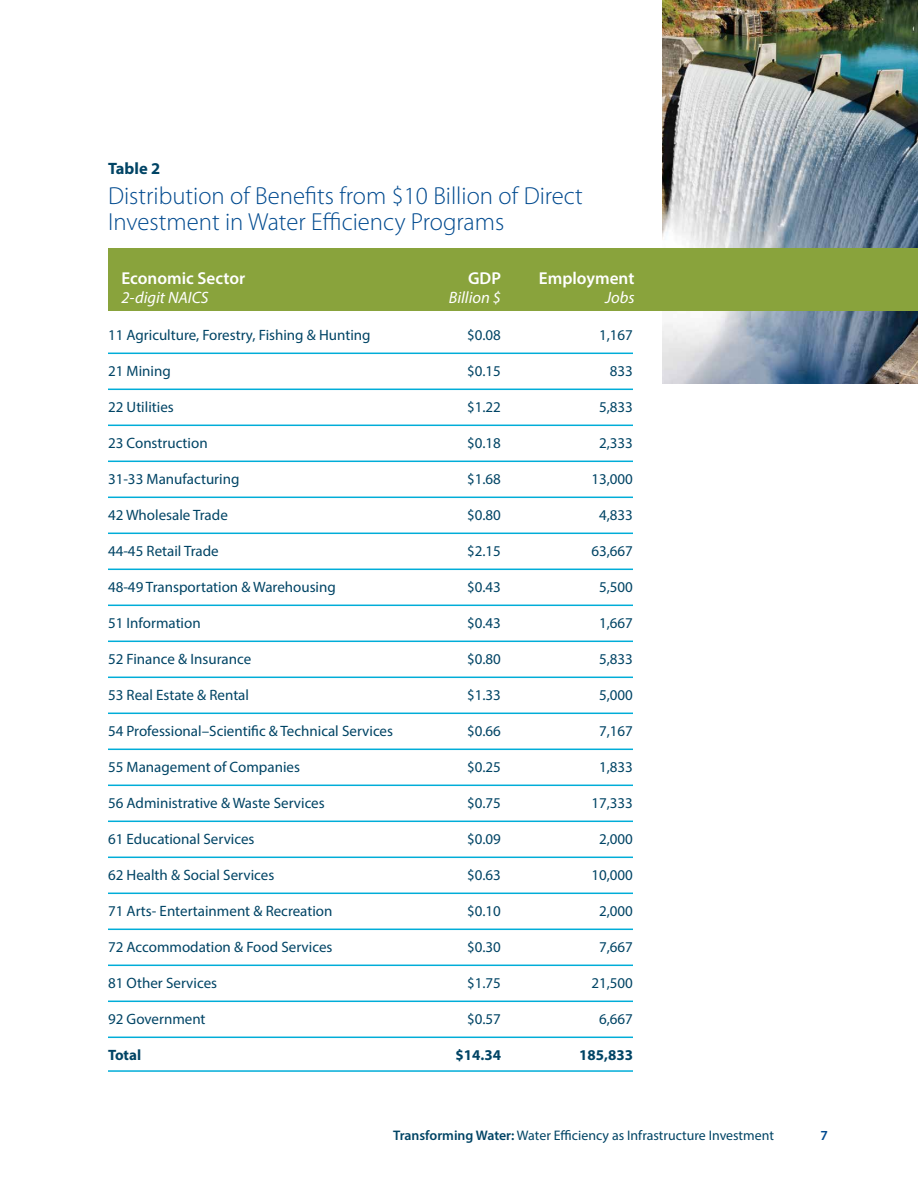
<style>
.page{position:relative;width:918px;height:1188px;background:#fff}
.page>*{position:absolute;margin:0;border:0;box-sizing:border-box;transform-origin:0 0}
.t1{font:300 24.75px/25.5px "Myriad Pro";color:#004a8f}
.t2{font:600 17.25px "Myriad Pro";color:#fff}
.t3{font:italic 16.5px "Myriad Pro";color:#fff}
.t4{font:700 16.5px "Myriad Pro";color:#004465}
.t5{font:15px "Myriad Pro";color:#004465}
.t6{font:700 15px "Myriad Pro";color:#004465}
.t7{font:13.8px "Myriad Pro";color:#004465}
.t8{font:600 13.8px "Myriad Pro";color:#004a8f}
.s1{font-weight:600}
</style>
<div class="page">
<img style="left:662px;top:0;width:256px;height:383px">
<div style="left:108px;top:248px;width:810px;height:63px;background:#89a33c"></div>
<hr style="left:108px;top:353px;width:525px;height:1px;background:#00add8">
<hr style="left:108px;top:389px;width:525px;height:1px;background:#00add8">
<hr style="left:108px;top:425px;width:525px;height:1px;background:#00add8">
<hr style="left:108px;top:461px;width:525px;height:1px;background:#00add8">
<hr style="left:108px;top:497px;width:525px;height:1px;background:#00add8">
<hr style="left:108px;top:533px;width:525px;height:1px;background:#00add8">
<hr style="left:108px;top:569px;width:525px;height:1px;background:#00add8">
<hr style="left:108px;top:605px;width:525px;height:1px;background:#00add8">
<hr style="left:108px;top:641px;width:525px;height:1px;background:#00add8">
<hr style="left:108px;top:677px;width:525px;height:1px;background:#00add8">
<hr style="left:108px;top:713px;width:525px;height:1px;background:#00add8">
<hr style="left:108px;top:749px;width:525px;height:1px;background:#00add8">
<hr style="left:108px;top:785px;width:525px;height:1px;background:#00add8">
<hr style="left:108px;top:821px;width:525px;height:1px;background:#00add8">
<hr style="left:108px;top:857px;width:525px;height:1px;background:#00add8">
<hr style="left:108px;top:893px;width:525px;height:1px;background:#00add8">
<hr style="left:108px;top:929px;width:525px;height:1px;background:#00add8">
<hr style="left:108px;top:965px;width:525px;height:1px;background:#00add8">
<hr style="left:108px;top:1001px;width:525px;height:1px;background:#00add8">
<hr style="left:108px;top:1037px;width:525px;height:1px;background:#00add8">
<hr style="left:108px;top:1070px;width:525px;height:2px;background:#00add8">
<p class="t4" style="left:108px;top:158px;width:54px">Table 2</p>
<h1 class="t1" style="left:108px;top:183px;width:476px">Distribution of Benefits from $10 Billion of Direct<br>Investment in Water Efficiency Programs</h1>
<p class="t2" style="left:122px;top:267px;width:125px">Economic Sector</p>
<p class="t2" style="left:468px;top:267px;width:34px">GDP</p>
<p class="t2" style="left:539px;top:267px;width:97px">Employment</p>
<p class="t3" style="left:122px;top:287px;width:89px">2-digit NAICS</p>
<p class="t3" style="left:449px;top:287px;width:54px">Billion $</p>
<p class="t3" style="left:605px;top:287px;width:31px">Jobs</p>
<p class="t5" style="left:108px;top:326px;width:264px">11 Agriculture, Forestry, Fishing &amp; Hunting</p>
<p class="t5" style="left:467px;top:326px;width:35px">$0.08</p>
<p class="t5" style="left:599px;top:326px;width:35px">1,167</p>
<p class="t5" style="left:108px;top:362px;width:64px">21 Mining</p>
<p class="t5" style="left:467px;top:362px;width:35px">$0.15</p>
<p class="t5" style="left:610px;top:362px;width:25px">833</p>
<p class="t5" style="left:108px;top:398px;width:67px">22 Utilities</p>
<p class="t5" style="left:467px;top:398px;width:35px">$1.22</p>
<p class="t5" style="left:599px;top:398px;width:35px">5,833</p>
<p class="t5" style="left:108px;top:434px;width:101px">23 Construction</p>
<p class="t5" style="left:467px;top:434px;width:35px">$0.18</p>
<p class="t5" style="left:599px;top:434px;width:35px">2,333</p>
<p class="t5" style="left:108px;top:470px;width:133px">31-33 Manufacturing</p>
<p class="t5" style="left:467px;top:470px;width:35px">$1.68</p>
<p class="t5" style="left:591px;top:470px;width:43px">13,000</p>
<p class="t5" style="left:108px;top:506px;width:121px">42 Wholesale Trade</p>
<p class="t5" style="left:467px;top:506px;width:35px">$0.80</p>
<p class="t5" style="left:599px;top:506px;width:35px">4,833</p>
<p class="t5" style="left:108px;top:542px;width:112px">44-45 Retail Trade</p>
<p class="t5" style="left:467px;top:542px;width:35px">$2.15</p>
<p class="t5" style="left:591px;top:542px;width:43px">63,667</p>
<p class="t5" style="left:108px;top:578px;width:229px">48-49 Transportation &amp; Warehousing</p>
<p class="t5" style="left:467px;top:578px;width:35px">$0.43</p>
<p class="t5" style="left:599px;top:578px;width:35px">5,500</p>
<p class="t5" style="left:108px;top:614px;width:94px">51 Information</p>
<p class="t5" style="left:467px;top:614px;width:35px">$0.43</p>
<p class="t5" style="left:599px;top:614px;width:35px">1,667</p>
<p class="t5" style="left:108px;top:650px;width:145px">52 Finance &amp; Insurance</p>
<p class="t5" style="left:467px;top:650px;width:35px">$0.80</p>
<p class="t5" style="left:599px;top:650px;width:35px">5,833</p>
<p class="t5" style="left:108px;top:686px;width:143px">53 Real Estate &amp; Rental</p>
<p class="t5" style="left:467px;top:686px;width:35px">$1.33</p>
<p class="t5" style="left:599px;top:686px;width:35px">5,000</p>
<p class="t5" style="left:108px;top:722px;width:287px">54 Professional–Scientific &amp; Technical Services</p>
<p class="t5" style="left:467px;top:722px;width:35px">$0.66</p>
<p class="t5" style="left:599px;top:722px;width:35px">7,167</p>
<p class="t5" style="left:108px;top:758px;width:193px">55 Management of Companies</p>
<p class="t5" style="left:467px;top:758px;width:35px">$0.25</p>
<p class="t5" style="left:599px;top:758px;width:35px">1,833</p>
<p class="t5" style="left:108px;top:794px;width:218px">56 Administrative &amp; Waste Services</p>
<p class="t5" style="left:467px;top:794px;width:35px">$0.75</p>
<p class="t5" style="left:591px;top:794px;width:43px">17,333</p>
<p class="t5" style="left:108px;top:830px;width:148px">61 Educational Services</p>
<p class="t5" style="left:467px;top:830px;width:35px">$0.09</p>
<p class="t5" style="left:599px;top:830px;width:35px">2,000</p>
<p class="t5" style="left:108px;top:866px;width:168px">62 Health &amp; Social Services</p>
<p class="t5" style="left:467px;top:866px;width:35px">$0.63</p>
<p class="t5" style="left:591px;top:866px;width:43px">10,000</p>
<p class="t5" style="left:108px;top:902px;width:226px">71 Arts- Entertainment &amp; Recreation</p>
<p class="t5" style="left:467px;top:902px;width:35px">$0.10</p>
<p class="t5" style="left:599px;top:902px;width:35px">2,000</p>
<p class="t5" style="left:108px;top:938px;width:226px">72 Accommodation &amp; Food Services</p>
<p class="t5" style="left:467px;top:938px;width:35px">$0.30</p>
<p class="t5" style="left:599px;top:938px;width:35px">7,667</p>
<p class="t5" style="left:108px;top:974px;width:111px">81 Other Services</p>
<p class="t5" style="left:467px;top:974px;width:35px">$1.75</p>
<p class="t5" style="left:591px;top:974px;width:43px">21,500</p>
<p class="t5" style="left:108px;top:1010px;width:99px">92 Government</p>
<p class="t5" style="left:467px;top:1010px;width:35px">$0.57</p>
<p class="t5" style="left:599px;top:1010px;width:35px">6,667</p>
<p class="t6" style="left:108px;top:1045px;width:35px">Total</p>
<p class="t6" style="left:455px;top:1045px;width:47px">$14.34</p>
<p class="t6" style="left:579px;top:1045px;width:55px">185,833</p>
<p class="t7" style="left:393px;top:1127px;width:382px"><span class="s1">Transforming Water:</span> Water Efficiency as Infrastructure Investment</p>
<p class="t8" style="left:821px;top:1127px;width:9px">7</p>
</div>
